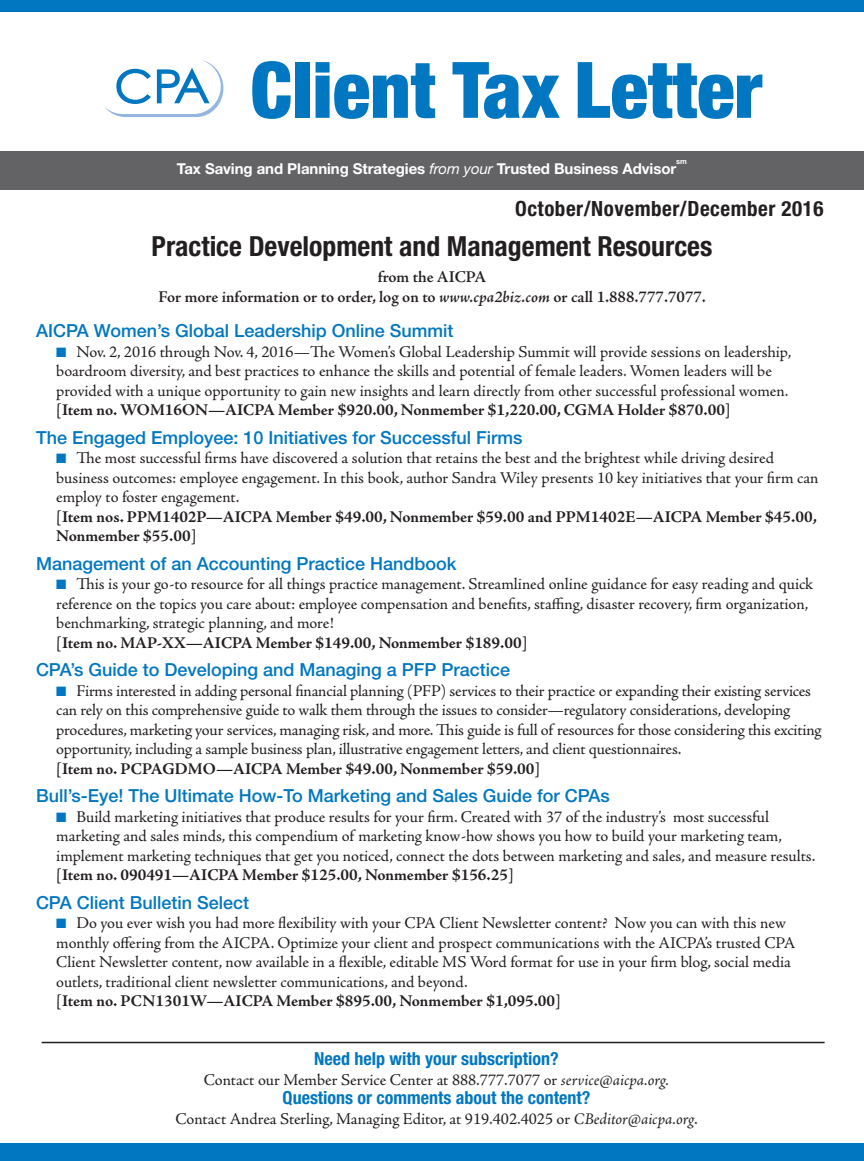
<style>
.page{position:relative;width:864px;height:1161px;background:#fff}
.page>*{position:absolute;margin:0;border:0;box-sizing:border-box;transform-origin:0 0}
.t1{font:900 condensed 78px "Helvetica Neue";color:#0077c0}
.t2{font:700 condensed 27.75px "Helvetica Neue";color:#231f20}
.t3{font:700 condensed 21px "Helvetica Neue";letter-spacing:.025em;color:#231f20}
.t4{font:500 18px "Helvetica Neue";color:#0077c0}
.t5{font:700 condensed 18px "Helvetica Neue";color:#0077c0}
.t6{font:16.5px/19.5px "Adobe Jenson Pro";letter-spacing:-.005em;color:#231f20}
.t7{font:700 16.5px/19.5px "Adobe Jenson Pro";letter-spacing:-.005em;color:#231f20}
.t8{font:600 16.5px/19.8px "Adobe Jenson Pro";letter-spacing:-.005em;color:#231f20;text-align:center}
.t9{font:700 15px "Helvetica Neue";letter-spacing:-.005em;color:#fff}
.t10{font:700 7.5px "Helvetica Neue";color:#fff}
.s1{font-style:italic}
.s2{color:#0077c0}
.s3{font-weight:400;font-style:italic}
</style>
<div class="page">
<div style="left:0;top:151px;width:864px;height:38px;background:#636366"></div>
<svg style="left:105px;top:60px;width:118px;height:57px"></svg>
<div style="left:0;top:0;width:864px;height:12px;background:#0077c0"></div>
<div style="left:0;top:1143px;width:864px;height:18px;background:#0077c0"></div>
<hr style="left:42px;top:1042px;width:783px;height:1px;background:#231f20">
<h1 class="t1" style="left:250px;top:42px;width:513px">Client Tax Letter</h1>
<p class="t10" style="left:676px;top:157px;width:12px">sm</p>
<p class="t3" style="left:515px;top:196px;width:310px">October/November/December 2016</p>
<h2 class="t2" style="left:152px;top:229px;width:562px">Practice Development and Management Resources</h2>
<p class="t8" style="left:159px;top:267px;width:549px">from the AICPA<br>For more information or to order, log on to <span class="s1">www.cpa2biz.com</span> or call 1.888.777.7077.</p>
<p class="t4" style="left:36px;top:320px;width:419px">AICPA Women’s Global Leadership Online Summit</p>
<p class="t6" style="left:56px;top:342px;width:737px"><span class="s2">■</span> Nov. 2, 2016 through Nov. 4, 2016—The Women’s Global Leadership Summit will provide sessions on leadership, boardroom diversity, and best practices to enhance the skills and potential of female leaders. Women leaders will be provided with a unique opportunity to gain new insights and learn directly from other successful professional women.</p>
<p class="t7" style="left:56px;top:401px;width:676px">[Item no. WOM16ON—AICPA Member $920.00, Nonmember $1,220.00, CGMA Holder $870.00]</p>
<p class="t4" style="left:36px;top:426px;width:488px">The Engaged Employee: 10 Initiatives for Successful Firms</p>
<p class="t6" style="left:56px;top:449px;width:764px"><span class="s2">■</span> The most successful firms have discovered a solution that retains the best and the brightest while driving desired business outcomes: employee engagement. In this book, author Sandra Wiley presents 10 key initiatives that your firm can employ to foster engagement.</p>
<p class="t7" style="left:56px;top:507px;width:762px">[Item nos. PPM1402P—AICPA Member $49.00, Nonmember $59.00 and PPM1402E—AICPA Member $45.00,<br>Nonmember $55.00]</p>
<p class="t4" style="left:36px;top:552px;width:422px">Management of an Accounting Practice Handbook</p>
<p class="t6" style="left:56px;top:575px;width:759px"><span class="s2">■</span> This is your go-to resource for all things practice management. Streamlined online guidance for easy reading and quick reference on the topics you care about: employee compensation and benefits, staffing, disaster recovery, firm organization, benchmarking, strategic planning, and more!</p>
<p class="t7" style="left:56px;top:633px;width:473px">[Item no. MAP-XX—AICPA Member $149.00, Nonmember $189.00]</p>
<p class="t4" style="left:36px;top:659px;width:476px">CPA’s Guide to Developing and Managing a PFP Practice</p>
<p class="t6" style="left:56px;top:681px;width:767px"><span class="s2">■</span> Firms interested in adding personal financial planning (PFP) services to their practice or expanding their existing services can rely on this comprehensive guide to walk them through the issues to consider—regulatory considerations, developing procedures, marketing your services, managing risk, and more. This guide is full of resources for those considering this exciting opportunity, including a sample business plan, illustrative engagement letters, and client questionnaires.</p>
<p class="t7" style="left:56px;top:759px;width:486px">[Item no. PCPAGDMO—AICPA Member $49.00, Nonmember $59.00]</p>
<p class="t4" style="left:36px;top:785px;width:575px">Bull’s-Eye! The Ultimate How-To Marketing and Sales Guide for CPAs</p>
<p class="t6" style="left:56px;top:807px;width:761px"><span class="s2">■</span> Build marketing initiatives that produce results for your firm. Created with 37 of the industry’s most successful marketing and sales minds, this compendium of marketing know-how shows you how to build your marketing team, implement marketing techniques that get you noticed, connect the dots between marketing and sales, and measure results.</p>
<p class="t7" style="left:56px;top:866px;width:459px">[Item no. 090491—AICPA Member $125.00, Nonmember $156.25]</p>
<p class="t4" style="left:36px;top:891px;width:215px">CPA Client Bulletin Select</p>
<p class="t6" style="left:56px;top:914px;width:741px"><span class="s2">■</span> Do you ever wish you had more flexibility with your CPA Client Newsletter content? Now you can with this new monthly offering from the AICPA. Optimize your client and prospect communications with the AICPA’s trusted CPA Client Newsletter content, now available in a flexible, editable MS Word format for use in your firm blog, social media outlets, traditional client newsletter communications, and beyond.</p>
<p class="t7" style="left:56px;top:992px;width:506px">[Item no. PCN1301W—AICPA Member $895.00, Nonmember $1,095.00]</p>
<p class="t9" style="left:177px;top:159px;width:501px">Tax Saving and Planning Strategies <span class="s3">from your</span> Trusted Business Advisor</p>
<p class="t5" style="left:314px;top:1048px;width:246px">Need help with your subscription?</p>
<p class="t6" style="left:204px;top:1070px;width:467px">Contact our Member Service Center at 888.777.7077 or <span class="s1">service@aicpa.org.</span></p>
<p class="t5" style="left:283px;top:1087px;width:309px">Questions or comments about the content?</p>
<p class="t6" style="left:176px;top:1109px;width:524px">Contact Andrea Sterling, Managing Editor, at 919.402.4025 or <span class="s1">CBeditor@aicpa.org</span>.</p>
</div>
